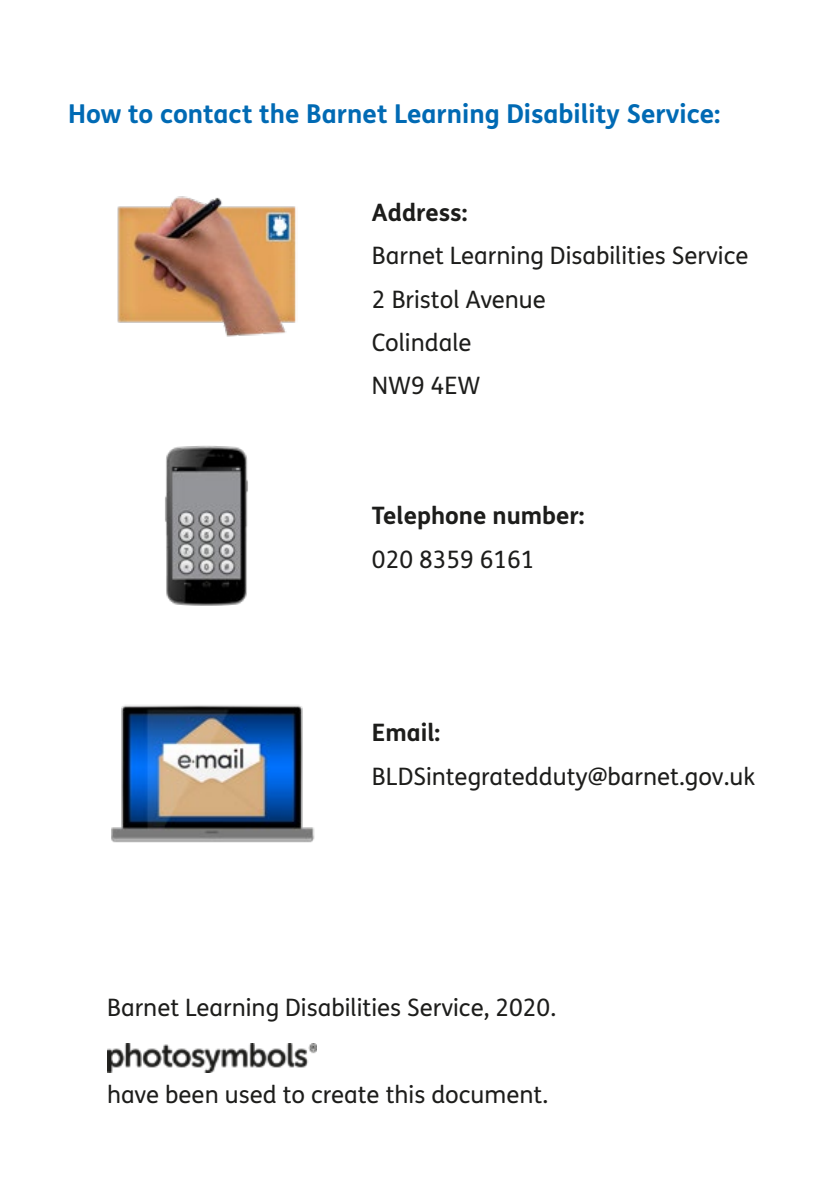
<style>
.page{position:relative;width:840px;height:1191px;background:#fff}
.page>*{position:absolute;margin:0;border:0;box-sizing:border-box;transform-origin:0 0}
.t1{font:700 26px "FS Me";color:#006ab4}
.t2{font:24px/43.4px "FS Me";color:#1d1d1b}
.t3{font:700 24px "FS Me";color:#1d1d1b}
</style>
<div class="page">
<img style="left:117px;top:196px;width:179px;height:141px">
<img style="left:165px;top:445px;width:83px;height:160px">
<img style="left:111px;top:705px;width:204px;height:138px">
<img style="left:108px;top:1043px;width:208px;height:29px">
<p class="t1" style="left:68px;top:94px;width:653px">How to contact the Barnet Learning Disability Service:</p>
<p class="t3" style="left:372px;top:194px;width:97px">Address:</p>
<p class="t2" style="left:372px;top:234px;width:378px">Barnet Learning Disabilities Service<br>2 Bristol Avenue<br>Colindale<br>NW9 4EW</p>
<p class="t3" style="left:372px;top:497px;width:214px">Telephone number:</p>
<p class="t2" style="left:372px;top:537px;width:164px">020 8359 6161</p>
<p class="t3" style="left:372px;top:714px;width:70px">Email:</p>
<p class="t2" style="left:372px;top:754px;width:384px">BLDSintegratedduty@barnet.gov.uk</p>
<p class="t2" style="left:107px;top:985px;width:450px">Barnet Learning Disabilities Service, 2020.</p>
<p class="t2" style="left:107px;top:1072px;width:442px">have been used to create this document.</p>
</div>
